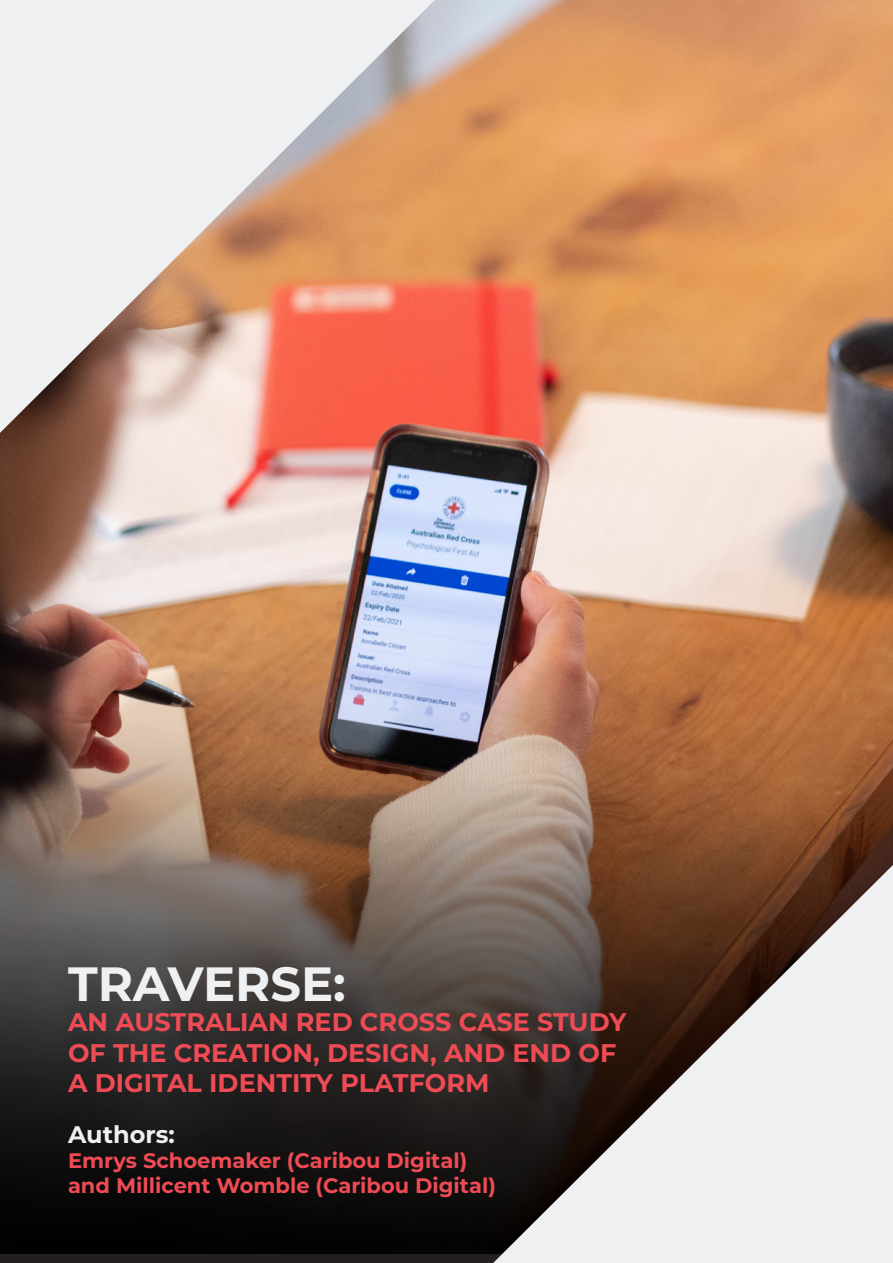
<style>
.page{position:relative;width:893px;height:1263px;background:#fff}
.page>*{position:absolute;margin:0;border:0;box-sizing:border-box;transform-origin:0 0}
.t1{font:100 48px "Montserrat";color:#eff0f1}
.t2{font:100 25.5px/30.6px "Montserrat";color:#ef4b54}
.t3{font:100 24px "Montserrat";color:#eff0f1}
.t4{font:100 21px "Montserrat";color:#ef4b54}
</style>
<div class="page">
<img style="left:0;top:0;width:893px;height:1253px">
<svg style="left:0;top:0;width:435px;height:433px"></svg>
<svg style="left:493px;top:865px;width:400px;height:398px"></svg>
<p class="t1" style="left:68px;top:951px;width:279px">TRAVERSE:</p>
<p class="t2" style="left:68px;top:1006px;width:560px">AN AUSTRALIAN RED CROSS CASE STUDY<br>OF THE CREATION, DESIGN, AND END OF<br>A DIGITAL IDENTITY PLATFORM</p>
<p class="t3" style="left:68px;top:1118px;width:108px">Authors:</p>
<p class="t4" style="left:68px;top:1146px;width:401px">Emrys Schoemaker (Caribou Digital)</p>
<p class="t4" style="left:68px;top:1172px;width:429px">and Millicent Womble (Caribou Digital)</p>
</div>
